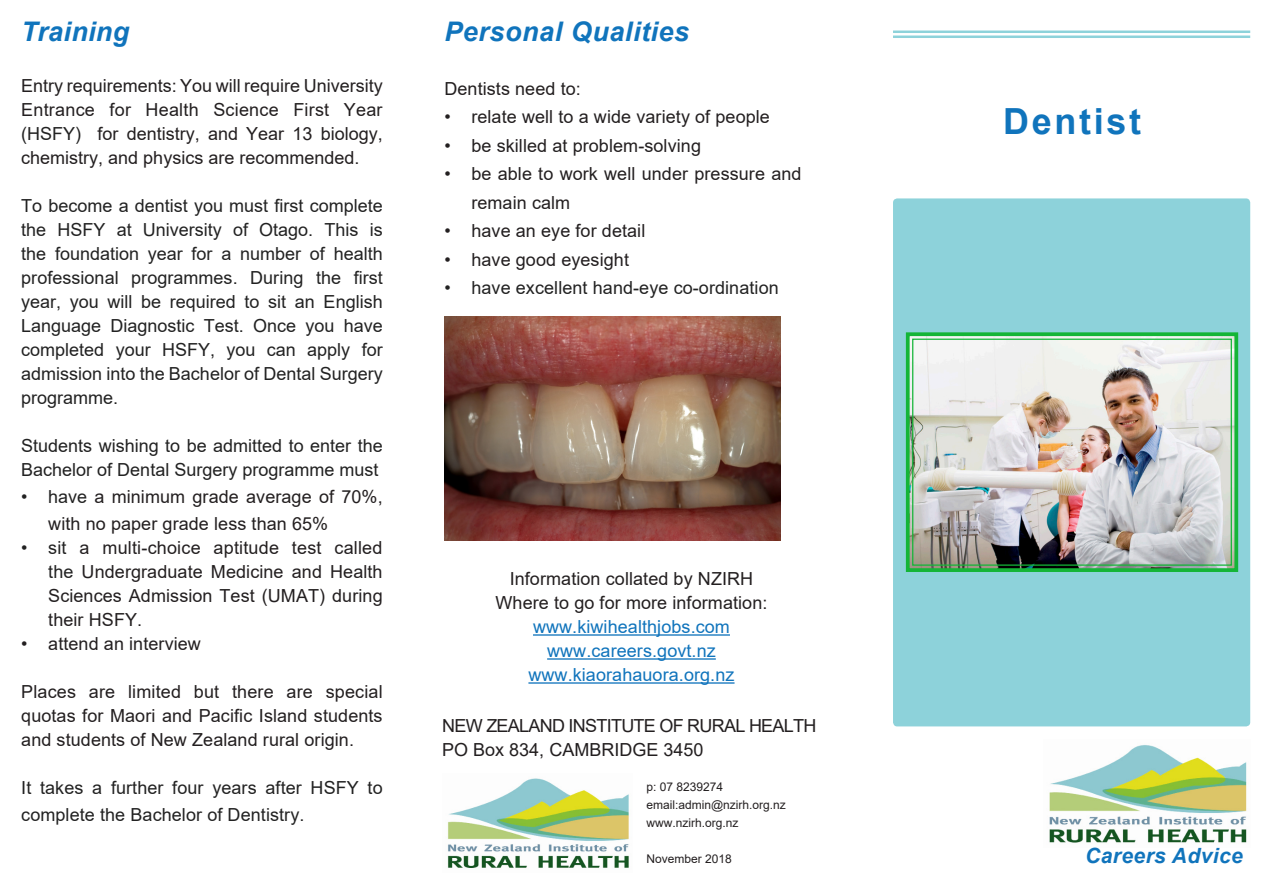
<style>
.page{position:relative;width:1263px;height:893px;background:#fff}
.page>*{position:absolute;margin:0;border:0;box-sizing:border-box;transform-origin:0 0}
.t1{font:700 36px "Arial";letter-spacing:.075em;color:#1074bc}
.Heading_2{font:italic 700 27px "Arial";letter-spacing:.02em;color:#1074bc}
.Heading_2-2{font:italic 700 21px "Arial";letter-spacing:.02em;color:#1074bc}
.Body{font:18px/24px "Arial";letter-spacing:.005em;color:#231f20;text-align:justify}
.Body-2{font:18px/24px "Arial";color:#222}
.Body_small_hyperlink{font:18px "Arial";letter-spacing:.005em;color:#1074bc}
.Body_small{font:18px "Arial";letter-spacing:.005em;color:#231f20}
.Body-3{font:18px "Arial";letter-spacing:-.04em;color:#231f20}
.small_black{font:12px "Arial";color:#231f20}
.s1{color:#222}
</style>
<div class="page">
<div style="left:893px;top:198px;width:357px;height:528px;background:#8dd2da;border-radius:4px"></div>
<img style="left:1049px;top:745px;width:198px;height:98px">
<img style="left:447px;top:778px;width:182px;height:90px">
<hr style="left:533px;top:634px;width:197px;height:2px;background:#1074bc">
<hr style="left:547px;top:658px;width:169px;height:2px;background:#1074bc">
<hr style="left:528px;top:682px;width:206px;height:2px;background:#1074bc">
<hr style="left:893px;top:31px;width:357px;height:2px;background:#8dd2da">
<hr style="left:893px;top:36px;width:357px;height:2px;background:#8dd2da">
<img style="left:905px;top:332px;width:334px;height:240px">
<div style="left:912px;top:339px;width:320px;height:227px;border:1px solid #14b537"></div>
<img style="left:444px;top:316px;width:337px;height:224px">
<p class="Heading_2" style="left:21px;top:13px;width:109px">Training</p>
<p class="Body" style="left:21px;top:73px;width:363px">Entry requirements: You will require University Entrance for Health Science First Year <span class="s1">(HSFY)</span> for dentistry, and Year 13 biology, chemistry, and physics are recommended.</p>
<p class="Body-2" style="left:21px;top:193px;width:363px;text-align:justify">To become a dentist you must first complete the HSFY at University of Otago. This is the foundation year for a number of health professional programmes. During the first year, you will be required to sit an English Language Diagnostic Test. Once you have completed your HSFY, you can apply for admission into the Bachelor of Dental Surgery programme.</p>
<p class="Body-2" style="left:21px;top:433px;width:363px">Students wishing to be admitted to enter the<br>Bachelor of Dental Surgery programme must</p>
<p class="Body" style="left:48px;top:483px;width:336px;line-height:27px;text-indent:-27px"><span class="s1">• have</span> a minimum grade average of 70%, with no paper grade less than 65%</p>
<p class="Body" style="left:48px;top:535px;width:336px;text-indent:-27px"><span class="s1">• sit</span> a multi-choice aptitude test called <span class="s1">the</span> Undergraduate Medicine and Health Sciences Admission Test (UMAT) during their HSFY.</p>
<p class="Body" style="left:21px;top:631px;width:181px">• attend an interview</p>
<p class="Body" style="left:21px;top:679px;width:363px">Places are limited but there are special quotas for Maori and Pacific Island students and students of New Zealand rural origin.</p>
<p class="Body-2" style="left:21px;top:774px;width:363px;line-height:27px">It takes a further four years after HSFY to complete the Bachelor of Dentistry.</p>
<p class="Heading_2" style="left:444px;top:13px;width:246px">Personal Qualities</p>
<p class="Body" style="left:444px;top:76px;width:138px">Dentists need to:</p>
<p class="Body" style="left:444px;top:105px;width:327px">• relate well to a wide variety of people</p>
<p class="Body" style="left:444px;top:133px;width:258px">• be skilled at problem-solving</p>
<p class="Body" style="left:471px;top:160px;width:332px;line-height:28.5px;text-indent:-27px">• be able to work well under pressure and remain calm</p>
<p class="Body" style="left:444px;top:219px;width:202px">• have an eye for detail</p>
<p class="Body" style="left:444px;top:247px;width:186px">• have good eyesight</p>
<p class="Body-2" style="left:444px;top:276px;width:336px">• have excellent hand-eye co-ordination</p>
<p class="Body_small" style="left:510px;top:566px;width:245px">Information collated by NZIRH</p>
<p class="Body_small" style="left:495px;top:590px;width:273px">Where to go for more information:</p>
<p class="Body_small_hyperlink" style="left:533px;top:614px;width:198px">www.kiwihealthjobs.com</p>
<p class="Body_small_hyperlink" style="left:547px;top:638px;width:170px">www.careers.govt.nz</p>
<p class="Body_small_hyperlink" style="left:528px;top:662px;width:208px">www.kiaorahauora.org.nz</p>
<p class="Body-3" style="left:442px;top:713px;width:376px">NEW ZEALAND INSTITUTE OF RURAL HEALTH</p>
<p class="Body" style="left:442px;top:737px;width:263px">PO Box 834, CAMBRIDGE 3450</p>
<p class="small_black" style="left:646px;top:779px;width:78px">p: 07 8239274</p>
<p class="small_black" style="left:646px;top:797px;width:141px">email:admin@nzirh.org.nz</p>
<p class="small_black" style="left:646px;top:815px;width:94px">www.nzirh.org.nz</p>
<p class="small_black" style="left:646px;top:851px;width:87px">November 2018</p>
<p class="t1" style="left:1003px;top:96px;width:140px">Dentist</p>
<p class="Heading_2-2" style="left:1085px;top:842px;width:159px">Careers Advice</p>
</div>
